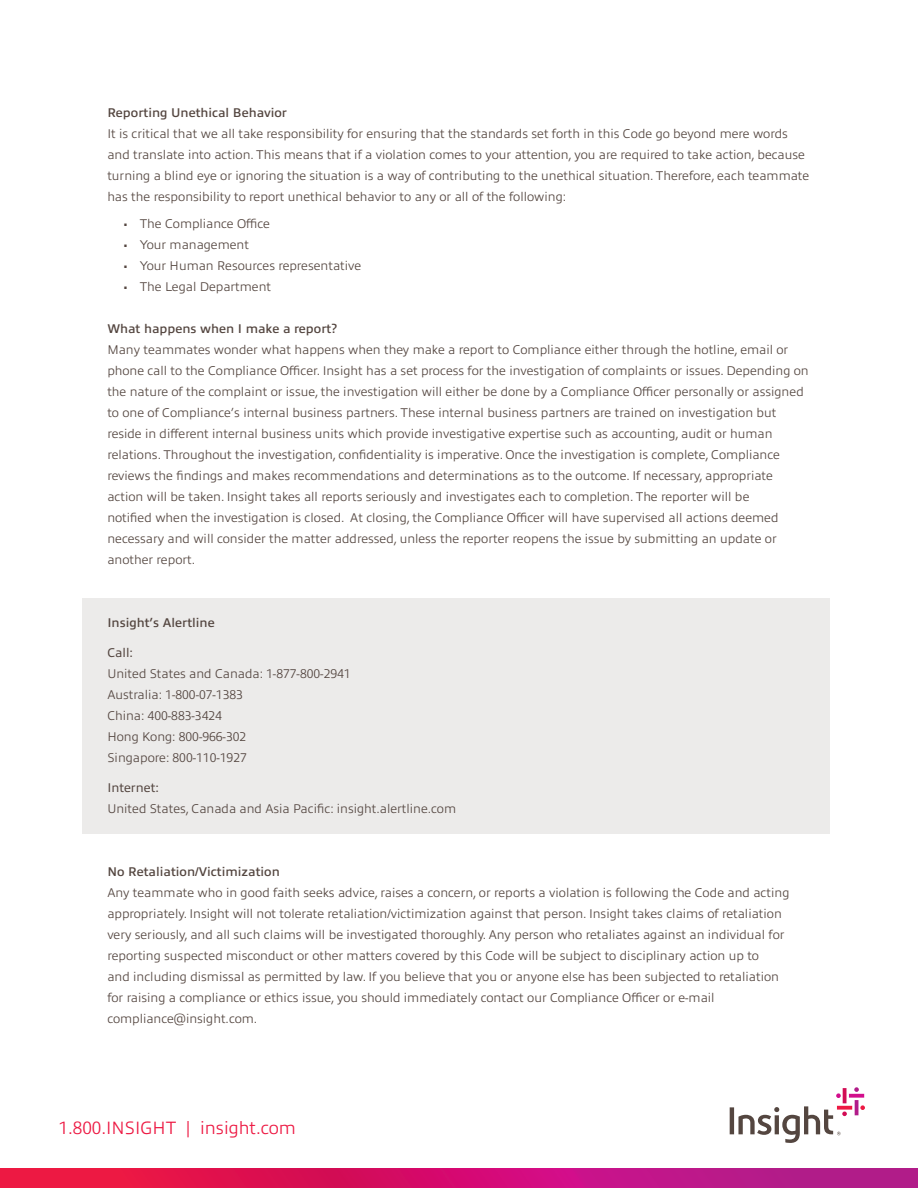
<style>
.page{position:relative;width:918px;height:1188px;background:#fff}
.page>*{position:absolute;margin:0;border:0;box-sizing:border-box;transform-origin:0 0}
.t1{font:300 18px "Allumi Pro";color:#ed1943}
.t2{font:300 12.75px/21px "Allumi Pro";color:#544640}
.t3{font:600 12.75px "Allumi Pro";color:#544640}
.t4{font:12.75px "Allumi Pro";color:#544640}
</style>
<div class="page">
<div style="left:82px;top:598px;width:748px;height:236px;background:#ecebea"></div>
<svg style="left:730px;top:1087px;width:135px;height:56px"></svg>
<svg style="left:0;top:1169px;width:918px;height:19px;background:#d0136b"></svg>
<p class="t3" style="left:107px;top:104px;width:181px">Reporting Unethical Behavior</p>
<p class="t2" style="left:107px;top:122px;width:703px">It is critical that we all take responsibility for ensuring that the standards set forth in this Code go beyond mere words and translate into action. This means that if a violation comes to your attention, you are required to take action, because turning a blind eye or ignoring the situation is a way of contributing to the unethical situation. Therefore, each teammate has the responsibility to report unethical behavior to any or all of the following:</p>
<p class="t2" style="left:124px;top:212px;width:148px">• The Compliance Office</p>
<p class="t2" style="left:124px;top:233px;width:127px">• Your management</p>
<p class="t2" style="left:124px;top:254px;width:239px">• Your Human Resources representative</p>
<p class="t2" style="left:124px;top:275px;width:149px">• The Legal Department</p>
<p class="t3" style="left:107px;top:320px;width:231px">What happens when I make a report?</p>
<p class="t2" style="left:107px;top:338px;width:703px">Many teammates wonder what happens when they make a report to Compliance either through the hotline, email or phone call to the Compliance Officer. Insight has a set process for the investigation of complaints or issues. Depending on the nature of the complaint or issue, the investigation will either be done by a Compliance Officer personally or assigned to one of Compliance’s internal business partners. These internal business partners are trained on investigation but reside in different internal business units which provide investigative expertise such as accounting, audit or human relations. Throughout the investigation, confidentiality is imperative. Once the investigation is complete, Compliance</p>
<p class="t2" style="left:107px;top:464px;width:667px">reviews the findings and makes recommendations and determinations as to the outcome. If necessary, appropriate</p>
<p class="t2" style="left:107px;top:485px;width:644px">action will be taken. Insight takes all reports seriously and investigates each to completion. The reporter will be</p>
<p class="t2" style="left:107px;top:506px;width:673px">notified when the investigation is closed. At closing, the Compliance Officer will have supervised all actions deemed</p>
<p class="t2" style="left:107px;top:527px;width:671px">necessary and will consider the matter addressed, unless the reporter reopens the issue by submitting an update or another report.</p>
<p class="t3" style="left:107px;top:614px;width:109px">Insight’s Alertline</p>
<p class="t4" style="left:107px;top:644px;width:27px">Call:</p>
<p class="t2" style="left:107px;top:662px;width:245px">United States and Canada: 1-877-800-2941</p>
<p class="t2" style="left:107px;top:683px;width:137px">Australia: 1-800-07-1383</p>
<p class="t2" style="left:107px;top:704px;width:116px">China: 400-883-3424</p>
<p class="t2" style="left:107px;top:725px;width:140px">Hong Kong: 800-966-302</p>
<p class="t2" style="left:107px;top:746px;width:141px">Singapore: 800-110-1927</p>
<p class="t4" style="left:107px;top:779px;width:53px">Internet:</p>
<p class="t2" style="left:107px;top:797px;width:350px">United States, Canada and Asia Pacific: insight.alertline.com</p>
<p class="t3" style="left:107px;top:863px;width:174px">No Retaliation/Victimization</p>
<p class="t2" style="left:107px;top:881px;width:684px">Any teammate who in good faith seeks advice, raises a concern, or reports a violation is following the Code and acting appropriately. Insight will not tolerate retaliation/victimization against that person. Insight takes claims of retaliation very seriously, and all such claims will be investigated thoroughly. Any person who retaliates against an individual for reporting suspected misconduct or other matters covered by this Code will be subject to disciplinary action up to</p>
<p class="t2" style="left:107px;top:965px;width:673px">and including dismissal as permitted by law. If you believe that you or anyone else has been subjected to retaliation</p>
<p class="t2" style="left:107px;top:986px;width:609px">for raising a compliance or ethics issue, you should immediately contact our Compliance Officer or e-mail</p>
<p class="t2" style="left:107px;top:1007px;width:151px">compliance@insight.com.</p>
<p class="t1" style="left:58px;top:1115px;width:239px">1.800.INSIGHT | insight.com</p>
</div>
